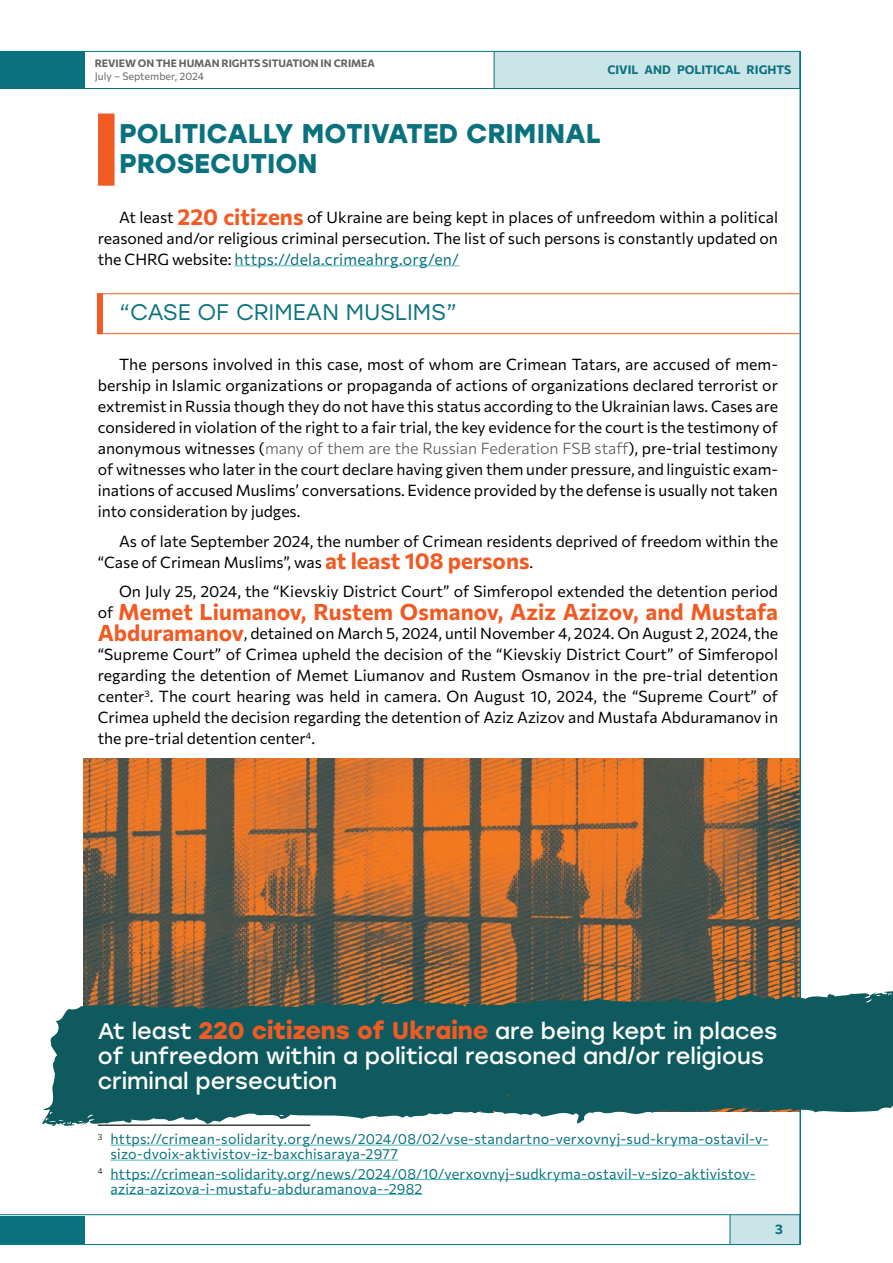
<style>
.page{position:relative;width:893px;height:1263px;background:#fff}
.page>*{position:absolute;margin:0;border:0;box-sizing:border-box;transform-origin:0 0}
.t1{font:700 27px/29.7px "Stolzl";color:#0a727e}
.t2{font:22.5px/24.8px "Stolzl";color:#fff}
.t3{font:700 22.5px "Commissioner";letter-spacing:.005em;color:#f15a22}
.t4{font:22.5px "Stolzl";color:#0a727e}
.t5{font:15.75px/21px "Commissioner";color:#000;text-align:justify}
.t6{font:14.25px/15px "Commissioner";letter-spacing:.015em;color:#0a727e}
.t7{font:700 13.5px "Commissioner";color:#0a727e}
.t8{font:700 12px "Commissioner";color:#0a727e}
.t9{font:700 10.5px "Commissioner";letter-spacing:-.005em;color:#636466}
.t10{font:10.5px "Commissioner";letter-spacing:.005em;color:#636466}
.s1{font-weight:700;font-size:22.5px;color:#f15a22}
.s2{color:#0a727e}
.s3{font-weight:300;color:#58595b}
.s4{font-weight:400;font-size:15.75px;color:#000}
.s5{font-weight:700;font-size:24px;color:#f15a22}
</style>
<div class="page">
<div style="left:98px;top:114px;width:17px;height:72px;background:#f15a22"></div>
<hr style="left:234px;top:266px;width:225px;height:1px;background:#4bb9c2">
<div style="left:97px;top:293px;width:6px;height:41px;background:#f15a22"></div>
<hr style="left:97px;top:293px;width:702px;height:1px;background:#f15a22">
<hr style="left:97px;top:333px;width:702px;height:1px;background:#f15a22">
<hr style="left:111px;top:1145px;width:658px;height:1px;background:#4bb9c2">
<hr style="left:111px;top:1160px;width:287px;height:1px;background:#4bb9c2">
<hr style="left:111px;top:1179px;width:645px;height:1px;background:#4bb9c2">
<hr style="left:111px;top:1194px;width:311px;height:1px;background:#4bb9c2">
<img style="left:84px;top:758px;width:715px;height:232px">
<div style="left:494px;top:51px;width:306px;height:37px;background:#cae5e8"></div>
<hr style="left:0;top:51px;width:494px;height:1px;background:#0a727e">
<hr style="left:494px;top:51px;width:306px;height:1px;background:#0a727e">
<hr style="left:494px;top:52px;width:1px;height:36px;background:#0a727e">
<hr style="left:0;top:88px;width:494px;height:1px;background:#0a727e">
<hr style="left:494px;top:88px;width:306px;height:1px;background:#0a727e">
<div style="left:730px;top:1215px;width:70px;height:29px;background:#cae5e8"></div>
<hr style="left:0;top:1214px;width:730px;height:1px;background:#0a727e">
<hr style="left:730px;top:1214px;width:70px;height:1px;background:#0a727e">
<svg style="left:730px;top:1215px;width:1px;height:29px"></svg>
<hr style="left:0;top:1244px;width:730px;height:1px;background:#0a727e">
<hr style="left:730px;top:1244px;width:70px;height:1px;background:#0a727e">
<div style="left:0;top:52px;width:84px;height:37px;background:#0a727e"></div>
<div style="left:0;top:1216px;width:84px;height:27px;background:#0a727e"></div>
<hr style="left:799px;top:51px;width:2px;height:1194px;background:#0a727e">
<svg style="left:42px;top:990px;width:851px;height:137px;background:#306b6c"></svg>
<p class="t9" style="left:95px;top:55px;width:282px">REVIEW ON THE HUMAN RIGHTS SITUATION IN CRIMEA</p>
<p class="t10" style="left:95px;top:68px;width:111px">July – September, 2024</p>
<p class="t8" style="left:607px;top:60px;width:186px">CIVIL AND POLITICAL RIGHTS</p>
<h1 class="t1" style="left:119px;top:117px;width:483px">POLITICALLY MOTIVATED CRIMINAL<br>PROSECUTION</h1>
<p class="t5" style="left:98px;top:206px;width:682px;text-indent:21px">At least <span class="s1">220 citizens</span> of Ukraine are being kept in places of unfreedom within a political reasoned and/or religious criminal persecution. The list of such persons is constantly updated on the CHRG website: <span class="s2">https://dela.crimeahrg.org/en/</span></p>
<h2 class="t4" style="left:119px;top:296px;width:340px">“CASE OF CRIMEAN MUSLIMS”</h2>
<p class="t5" style="left:98px;top:353px;width:682px;text-indent:21px">The persons involved in this case, most of whom are Crimean Tatars, are accused of mem&shy;bership in Islamic organizations or propaganda of actions of organizations declared terrorist or extremist in Russia though they do not have this status according to the Ukrainian laws. Cases are considered in violation of the right to a fair trial, the key evidence for the court is the testimony of anonymous witnesses (<span class="s3">many of them are the Russian Federation FSB staff</span>), pre-trial testimony of witnesses who later in the court declare having given them under pressure, and linguistic exam&shy;inations of accused Muslims’ conversations. Evidence provided by the defense is usually not taken into consideration by judges.</p>
<p class="t5" style="left:98px;top:529px;width:682px;text-indent:21px">As of late September 2024, the number of Crimean residents deprived of freedom within the “Case of Crimean Muslims”, was <span class="s1">at least 108 persons</span>.</p>
<p class="t5" style="left:119px;top:580px;width:660px">On July 25, 2024, the “Kievskiy District Court” of Simferopol extended the detention period</p>
<h2 class="t3" style="left:98px;top:593px;width:682px"><span class="s4">of</span> Memet Liumanov, Rustem Osmanov, Aziz Azizov, and Mustafa</h2>
<p class="t5" style="left:98px;top:622px;width:682px"><span class="s1">Abduramanov</span>, detained on March 5, 2024, until November 4, 2024. On August 2, 2024, the “Supreme Court” of Crimea upheld the decision of the “Kievskiy District Court” of Simferopol regarding the detention of Memet Liumanov and Rustem Osmanov in the pre-trial detention center<sup>3</sup>. The court hearing was held in camera. On August 10, 2024, the “Supreme Court” of Crimea upheld the decision regarding the detention of Aziz Azizov and Mustafa Abduramanov in the pre-trial detention center<sup>4</sup>.</p>
<h2 class="t2" style="left:98px;top:1018px;width:681px">At least <span class="s5">220 citizens of Ukraine</span> are being kept in places of unfreedom within a political reasoned and/or religious criminal persecution</h2>
<p class="t6" style="left:111px;top:1131px;width:660px;text-indent:-13px"><sup>3</sup> https://crimean-solidarity.org/news/2024/08/02/vse-standartno-verxovnyj-sud-kryma-ostavil-v&shy;sizo-dvoix-aktivistov-iz-baxchisaraya-2977</p>
<p class="t6" style="left:111px;top:1165px;width:647px;text-indent:-13px"><sup>4</sup> https://crimean-solidarity.org/news/2024/08/10/verxovnyj-sudkryma-ostavil-v-sizo-aktivistov&shy;aziza-azizova-i-mustafu-abduramanova--2982</p>
<p class="t7" style="left:775px;top:1218px;width:9px">3</p>
</div>
